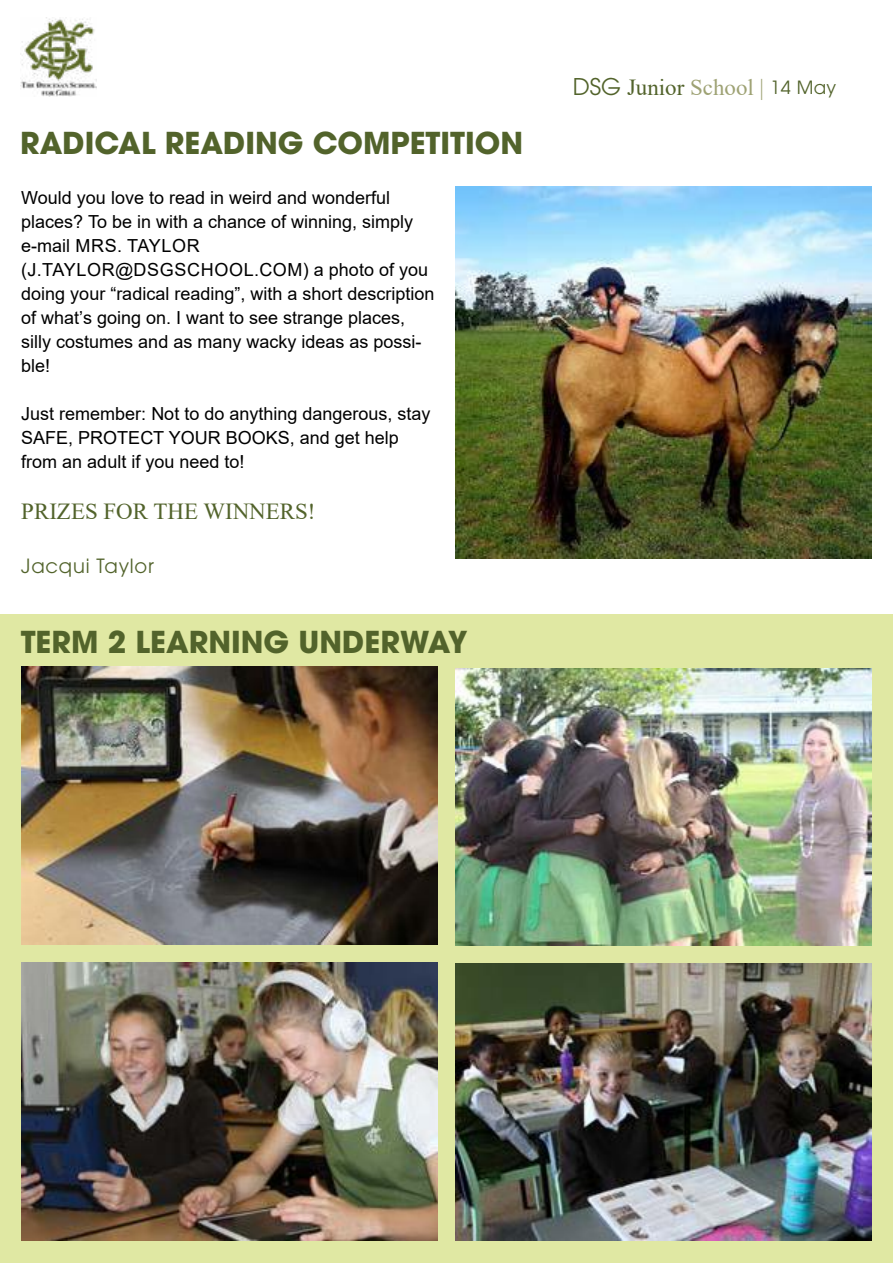
<style>
.page{position:relative;width:893px;height:1263px;background:#fff}
.page>*{position:absolute;margin:0;border:0;box-sizing:border-box;transform-origin:0 0}
.t1{font:700 30px "ITC Avant Garde Pro";color:#52632b}
.t2{font:22.95px "Times New Roman";color:#9ea274}
.t3{font:22.95px "Times New Roman";color:#52632b}
.t4{font:19.5px "ITC Avant Garde Pro";letter-spacing:.04em;color:#52632b}
.t5{font:18px/24px "Arial";color:#000}
.s1{font-family:"ITC Avant Garde Pro";color:#52632b}
.s2{color:#52632b}
.s3{font-family:"ITC Avant Garde Pro";font-size:18.15px;color:#52632b}
</style>
<div class="page">
<div style="left:0;top:614px;width:893px;height:649px;background:#e0e8a3"></div>
<img style="left:20px;top:19px;width:76px;height:78px">
<img style="left:455px;top:187px;width:417px;height:371px">
<img style="left:21px;top:667px;width:416px;height:277px">
<img style="left:455px;top:668px;width:417px;height:278px">
<img style="left:21px;top:963px;width:417px;height:278px">
<img style="left:455px;top:963px;width:417px;height:278px">
<h1 class="t1" style="left:20px;top:123px;width:504px">RADICAL READING COMPETITION</h1>
<p class="t5" style="left:21px;top:185px;width:415px">Would you love to read in weird and wonderful places? To be in with a chance of winning, simply e-mail MRS. TAYLOR (J.TAYLOR@DSGSCHOOL.COM) a photo of you doing your “radical reading”, with a short description of what’s going on. I want to see strange places, silly costumes and as many wacky ideas as possi&shy;ble!</p>
<p class="t5" style="left:21px;top:401px;width:411px">Just remember: Not to do anything dangerous, stay<br>SAFE, PROTECT YOUR BOOKS, and get help from an adult if you need to!</p>
<p class="t3" style="left:21px;top:495px;width:296px">PRIZES FOR THE WINNERS!</p>
<p class="t4" style="left:21px;top:554px;width:134px">Jacqui Taylor</p>
<h1 class="t1" style="left:21px;top:622px;width:448px">TERM 2 LEARNING UNDERWAY</h1>
<p class="t2" style="left:573px;top:71px;width:265px"><span class="s1">DSG</span> <span class="s2">Junior</span> School | <span class="s3">14 May</span></p>
</div>
